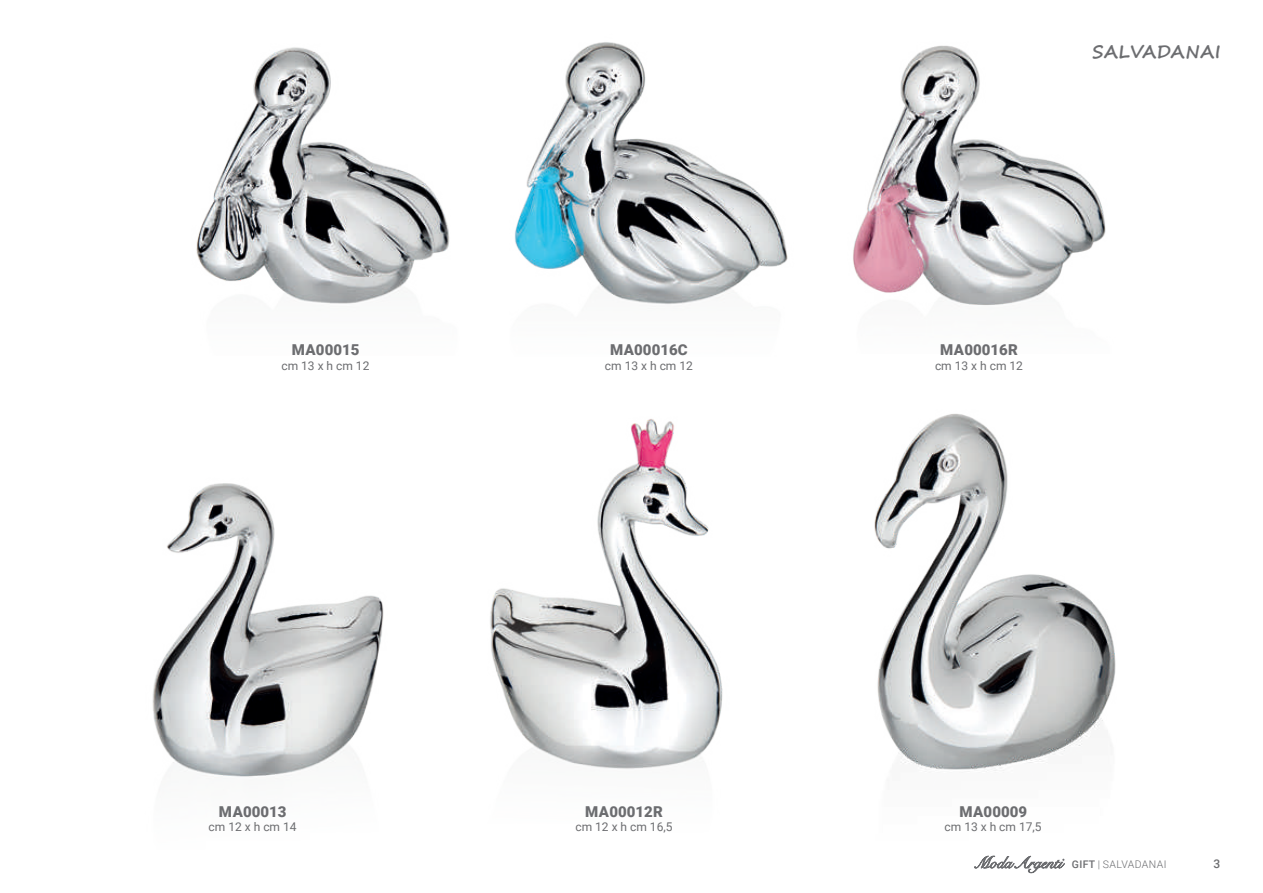
<style>
.page{position:relative;width:1263px;height:893px;background:#fff}
.page>*{position:absolute;margin:0;border:0;box-sizing:border-box;transform-origin:0 0}
.t1{font:700 18px "Segoe Print";letter-spacing:.025em;color:#6c6d70}
.t2{font:900 15px "Roboto";color:#6c6d70}
.t3{font:12px "Roboto";color:#6c6d70}
.t4{font:500 12px "Roboto";color:#6c6d70}
.t5{font:300 10.5px "Roboto";letter-spacing:.035em;color:#6c6d70}
.s1{font-weight:500}
</style>
<div class="page">
<img style="left:514px;top:42px;width:274px;height:262px">
<img style="left:874px;top:413px;width:242px;height:461px">
<img style="left:490px;top:419px;width:233px;height:350px">
<img style="left:152px;top:483px;width:232px;height:295px">
<img style="left:196px;top:47px;width:254px;height:257px">
<img style="left:853px;top:45px;width:253px;height:260px">
<svg style="left:974px;top:856px;width:91px;height:17px"></svg>
<p class="t2" style="left:292px;top:340px;width:69px">MA00015</p>
<p class="t3" style="left:281px;top:357px;width:89px">cm 13 x h cm 12</p>
<p class="t2" style="left:219px;top:801px;width:69px">MA00013</p>
<p class="t3" style="left:209px;top:819px;width:89px">cm 12 x h cm 14</p>
<p class="t2" style="left:610px;top:340px;width:79px">MA00016C</p>
<p class="t3" style="left:605px;top:357px;width:89px">cm 13 x h cm 12</p>
<p class="t2" style="left:585px;top:801px;width:79px">MA00012R</p>
<p class="t3" style="left:575px;top:819px;width:99px">cm 12 x h cm 16,5</p>
<h1 class="t1" style="left:1092px;top:35px;width:130px">SALVADANAI</h1>
<p class="t2" style="left:940px;top:340px;width:79px">MA00016R</p>
<p class="t3" style="left:935px;top:357px;width:89px">cm 13 x h cm 12</p>
<p class="t2" style="left:959px;top:801px;width:69px">MA00009</p>
<p class="t3" style="left:944px;top:819px;width:99px">cm 13 x h cm 17,5</p>
<p class="t5" style="left:1072px;top:857px;width:96px"><span class="s1">GIFT</span> | SALVADANAI</p>
<p class="t4" style="left:1213px;top:855px;width:8px">3</p>
</div>
